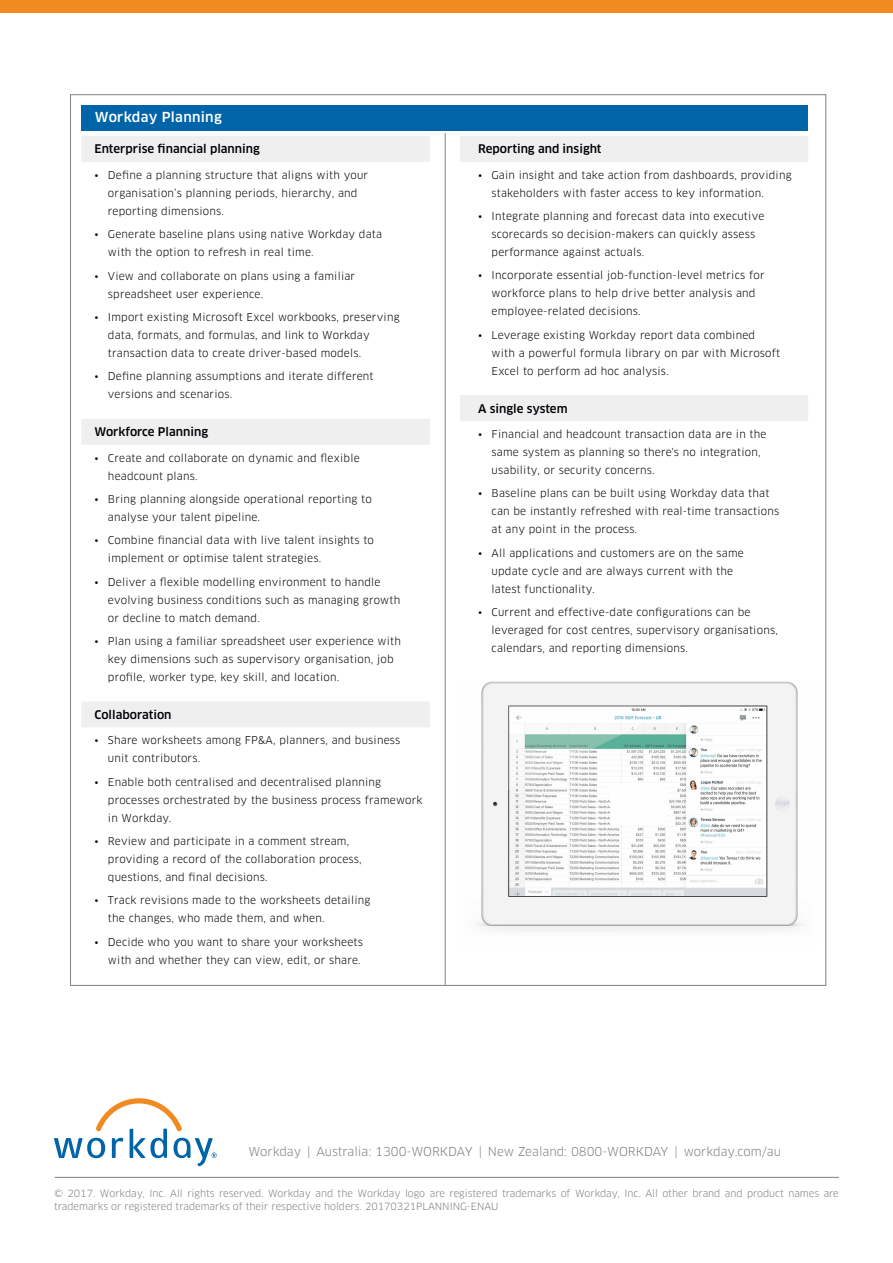
<style>
.page{position:relative;width:893px;height:1263px;background:#fff}
.page>*{position:absolute;margin:0;border:0;box-sizing:border-box;transform-origin:0 0}
.t1{font:500 13.5px "Clan OT";letter-spacing:.02em;color:#fff}
.t2{font:12px "Clan OT";color:#7e8083}
.t3{font:500 11.7px "Clan OT";color:#000005}
.t4{font:10.5px/18px "Clan OT";letter-spacing:.02em;color:#000005}
.t5{font:9.75px/13.5px "Clan OT";color:#7e8083}
</style>
<div class="page">
<hr style="left:55px;top:1177px;width:784px;height:1px;background:#7e8083">
<svg style="left:54px;top:1098px;width:163px;height:68px"></svg>
<div style="left:0;top:0;width:893px;height:13px;background:#f18b21"></div>
<div style="left:81px;top:136px;width:349px;height:26px;background:#efeff0"></div>
<svg style="left:81px;top:419px;width:364px;height:551px"></svg>
<svg style="left:460px;top:136px;width:348px;height:285px"></svg>
<div style="left:81px;top:105px;width:727px;height:26px;background:#0064a8"></div>
<div style="left:431px;top:132px;width:29px;height:739px;background:#fff"></div>
<hr style="left:445px;top:133px;width:1px;height:852px;background:#7e8083">
<img style="left:476px;top:681px;width:327px;height:251px">
<p class="t1" style="left:95px;top:109px;width:128px">Workday Planning</p>
<p class="t3" style="left:94px;top:142px;width:167px">Enterprise financial planning</p>
<p class="t4" style="left:108px;top:166px;width:262px;text-indent:-14px">• Define a planning structure that aligns with your organisation’s planning periods, hierarchy, and reporting dimensions.</p>
<p class="t4" style="left:108px;top:225px;width:276px;text-indent:-14px">• Generate baseline plans using native Workday data with the option to refresh in real time.</p>
<p class="t4" style="left:108px;top:267px;width:249px;text-indent:-14px">• View and collaborate on plans using a familiar spreadsheet user experience.</p>
<p class="t4" style="left:108px;top:308px;width:293px;text-indent:-14px">• Import existing Microsoft Excel workbooks, preserving data, formats, and formulas, and link to Workday transaction data to create driver-based models.</p>
<p class="t4" style="left:108px;top:367px;width:267px;text-indent:-14px">• Define planning assumptions and iterate different versions and scenarios.</p>
<p class="t3" style="left:94px;top:425px;width:115px">Workforce Planning</p>
<p class="t4" style="left:108px;top:449px;width:253px;text-indent:-14px">• Create and collaborate on dynamic and flexible headcount plans.</p>
<p class="t4" style="left:108px;top:490px;width:265px;text-indent:-14px">• Bring planning alongside operational reporting to analyse your talent pipeline.</p>
<p class="t4" style="left:108px;top:531px;width:267px;text-indent:-14px">• Combine financial data with live talent insights to implement or optimise talent strategies.</p>
<p class="t4" style="left:108px;top:573px;width:294px;text-indent:-14px">• Deliver a flexible modelling environment to handle evolving business conditions such as managing growth or decline to match demand.</p>
<p class="t4" style="left:108px;top:632px;width:295px;text-indent:-14px">• Plan using a familiar spreadsheet user experience with key dimensions such as supervisory organisation, job profile, worker type, key skill, and location.</p>
<p class="t3" style="left:94px;top:708px;width:79px">Collaboration</p>
<p class="t4" style="left:108px;top:731px;width:294px;text-indent:-14px">• Share worksheets among FP&amp;A, planners, and business unit contributors.</p>
<p class="t4" style="left:108px;top:773px;width:316px;text-indent:-14px">• Enable both centralised and decentralised planning processes orchestrated by the business process framework in Workday.</p>
<p class="t4" style="left:108px;top:832px;width:255px;text-indent:-14px">• Review and participate in a comment stream, providing a record of the collaboration process, questions, and final decisions.</p>
<p class="t4" style="left:108px;top:891px;width:264px;text-indent:-14px">• Track revisions made to the worksheets detailing the changes, who made them, and when.</p>
<p class="t4" style="left:94px;top:933px;width:270px;text-align:right">• Decide who you want to share your worksheets with and whether they can view, edit, or share.</p>
<p class="t3" style="left:478px;top:142px;width:125px">Reporting and insight</p>
<p class="t4" style="left:492px;top:166px;width:302px;text-indent:-14px">• Gain insight and take action from dashboards, providing stakeholders with faster access to key information.</p>
<p class="t4" style="left:492px;top:207px;width:274px;text-indent:-14px">• Integrate planning and forecast data into executive scorecards so decision-makers can quickly assess performance against actuals.</p>
<p class="t4" style="left:492px;top:267px;width:274px;text-indent:-14px">• Incorporate essential job-function-level metrics for workforce plans to help drive better analysis and employee-related decisions.</p>
<p class="t4" style="left:492px;top:326px;width:290px;text-indent:-14px">• Leverage existing Workday report data combined with a powerful formula library on par with Microsoft<br>Excel to perform ad hoc analysis.</p>
<p class="t3" style="left:478px;top:402px;width:91px">A single system</p>
<p class="t4" style="left:492px;top:425px;width:276px;text-indent:-14px">• Financial and headcount transaction data are in the same system as planning so there's no integration, usability, or security concerns.</p>
<p class="t4" style="left:492px;top:484px;width:289px;text-indent:-14px">• Baseline plans can be built using Workday data that can be instantly refreshed with real-time transactions at any point in the process.</p>
<p class="t4" style="left:492px;top:544px;width:254px;text-indent:-14px">• All applications and customers are on the same update cycle and are always current with the latest functionality.</p>
<p class="t4" style="left:492px;top:603px;width:288px;text-indent:-14px">• Current and effective-date configurations can be leveraged for cost centres, supervisory organisations, calendars, and reporting dimensions.</p>
<p class="t2" style="left:248px;top:1144px;width:534px">Workday | Australia: 1300-WORKDAY | New Zealand: 0800-WORKDAY | workday.com/au</p>
<p class="t5" style="left:54px;top:1186px;width:786px">© 2017. Workday, Inc. All rights reserved. Workday and the Workday logo are registered trademarks of Workday, Inc. All other brand and product names are trademarks or registered trademarks of their respective holders. 20170321PLANNING-ENAU</p>
</div>
